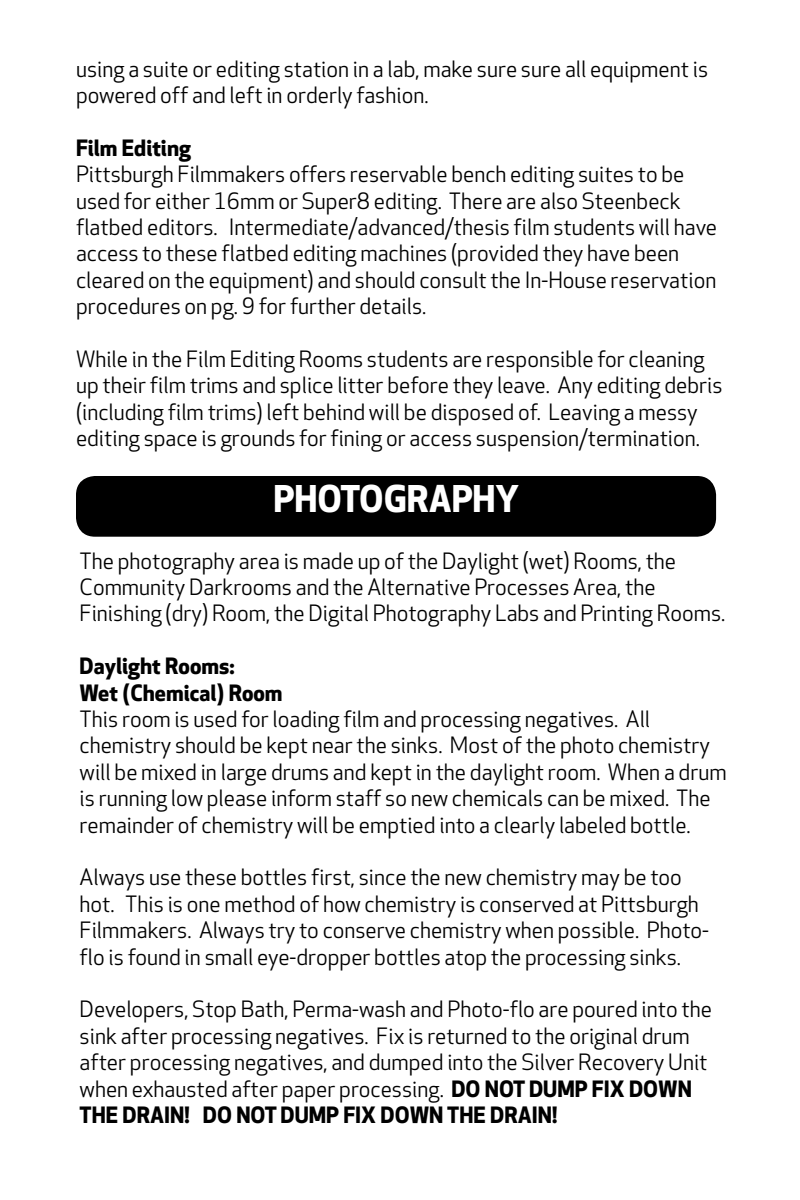
<style>
.page{position:relative;width:800px;height:1200px;background:#fff}
.page>*{position:absolute;margin:0;border:0;box-sizing:border-box;transform-origin:0 0}
.t1{font:700 36px "Apex New";color:#fff}
.t2{font:22px/26.4px "Apex New";color:#000}
.t3{font:700 22px/26.4px "Apex New";color:#000}
.s1{font-weight:700}
</style>
<div class="page">
<div style="left:77px;top:477px;width:638px;height:59px;background:#000;border-radius:18px"></div>
<div style="left:76px;top:476px;width:640px;height:61px;border:2px solid #000;border-radius:18px"></div>
<p class="t2" style="left:76px;top:56px;width:634px">using a suite or editing station in a lab, make sure sure all equipment is powered off and left in orderly fashion.</p>
<p class="t3" style="left:76px;top:135px;width:117px">Film Editing</p>
<p class="t2" style="left:76px;top:162px;width:643px">Pittsburgh Filmmakers offers reservable bench editing suites to be used for either 16mm or Super8 editing. There are also Steenbeck flatbed editors. Intermediate/advanced/thesis film students will have access to these flatbed editing machines (provided they have been cleared on the equipment) and should consult the In-House reservation procedures on pg. 9 for further details.</p>
<p class="t2" style="left:76px;top:347px;width:648px">While in the Film Editing Rooms students are responsible for cleaning up their film trims and splice litter before they leave. Any editing debris (including film trims) left behind will be disposed of. Leaving a messy editing space is grounds for fining or access suspension/termination.</p>
<h1 class="t1" style="left:274px;top:478px;width:247px">PHOTOGRAPHY</h1>
<p class="t2" style="left:80px;top:548px;width:647px">The photography area is made up of the Daylight (wet) Rooms, the<br>Community Darkrooms and the Alternative Processes Area, the<br>Finishing (dry) Room, the Digital Photography Labs and Printing Rooms.</p>
<p class="t3" style="left:80px;top:653px;width:205px">Daylight Rooms:<br>Wet (Chemical) Room</p>
<p class="t2" style="left:80px;top:707px;width:649px">This room is used for loading film and processing negatives. All chemistry should be kept near the sinks. Most of the photo chemistry will be mixed in large drums and kept in the daylight room. When a drum is running low please inform staff so new chemicals can be mixed. The remainder of chemistry will be emptied into a clearly labeled bottle.</p>
<p class="t2" style="left:80px;top:865px;width:631px">Always use these bottles first, since the new chemistry may be too hot. This is one method of how chemistry is conserved at Pittsburgh Filmmakers. Always try to conserve chemistry when possible. Photo&shy;flo is found in small eye-dropper bottles atop the processing sinks.</p>
<p class="t2" style="left:80px;top:997px;width:634px">Developers, Stop Bath, Perma-wash and Photo-flo are poured into the sink after processing negatives. Fix is returned to the original drum after processing negatives, and dumped into the Silver Recovery Unit when exhausted after paper processing. <span class="s1">DO NOT DUMP FIX DOWN THE DRAIN! DO NOT DUMP FIX DOWN THE DRAIN!</span></p>
</div>
